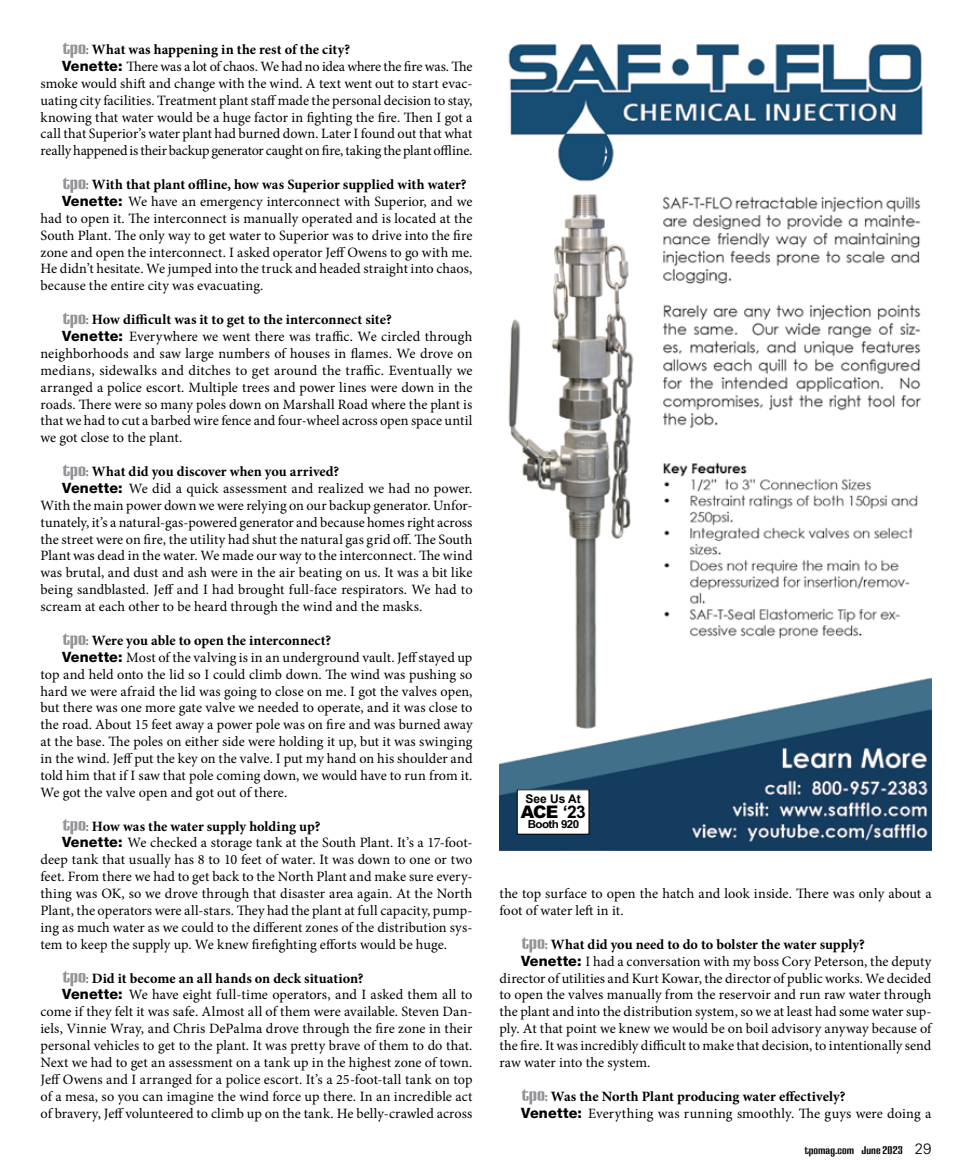
<style>
.page{position:relative;width:972px;height:1175px;background:#fff}
.page>*{position:absolute;margin:0;border:0;box-sizing:border-box;transform-origin:0 0}
.t1{font:900 17.4px "Arial";color:#000}
.t2{font:14.25px/16.8px "Minion Pro";letter-spacing:.005em;color:#000}
.t3{font:700 14.25px "Minion Pro";color:#000}
.t4{font:14.25px "Minion Pro";letter-spacing:-.02em;color:#000}
.t5{font:700 12px "Arial";color:#000}
.t6{font:11.7px "California Grotesk Bld";color:#000}
.t7{font:700 11.1px "Arial Narrow";letter-spacing:-.04em;color:#000;scale:1.28 1}
.s1{color:#808285}
.s2{font-family:"Helvetica Neue LT Std";font-weight:800}
.s3{font-weight:700}
.s4{font-weight:700;color:#808285}
.s5{font-family:"Univers";font-weight:300;font-size:15px}
</style>
<div class="page">
<svg style="left:62px;top:42px;width:23px;height:16px"></svg>
<svg style="left:62px;top:177px;width:23px;height:16px"></svg>
<svg style="left:62px;top:312px;width:23px;height:16px"></svg>
<svg style="left:62px;top:464px;width:23px;height:16px"></svg>
<svg style="left:62px;top:633px;width:23px;height:15px"></svg>
<svg style="left:62px;top:819px;width:23px;height:15px"></svg>
<svg style="left:62px;top:971px;width:23px;height:15px"></svg>
<svg style="left:521px;top:937px;width:23px;height:15px"></svg>
<svg style="left:521px;top:1089px;width:23px;height:15px"></svg>
<img style="left:500px;top:44px;width:432px;height:806px">
<div style="left:517px;top:789px;width:72px;height:45px;background:#fff"></div>
<p class="t3" style="left:85px;top:39px;width:266px"><span class="s1">:</span> What was happening in the rest of the city?</p>
<p class="t4" style="left:62px;top:57px;width:412px"><span class="s2">Venette:</span> There was a lot of chaos. We had no idea where the fire was. The</p>
<p class="t2" style="left:41px;top:75px;width:434px">smoke would shift and change with the wind. A text went out to start evac-</p>
<p class="t2" style="left:41px;top:92px;width:433px">uating city facilities. Treatment plant staff made the personal decision to stay,</p>
<p class="t2" style="left:41px;top:109px;width:434px">knowing that water would be a huge factor in fighting the fire. Then I got a</p>
<p class="t2" style="left:41px;top:125px;width:433px">call that Superior’s water plant had burned down. Later I found out that what</p>
<p class="t4" style="left:41px;top:141px;width:433px">really happened is their backup generator caught on fire, taking the plant offline.</p>
<p class="t3" style="left:85px;top:174px;width:383px"><span class="s1">:</span> With that plant offline, how was Superior supplied with water?</p>
<p class="t2" style="left:62px;top:193px;width:412px"><span class="s2">Venette:</span> We have an emergency interconnect with Superior, and we</p>
<p class="t2" style="left:41px;top:210px;width:433px">had to open it. The interconnect is manually operated and is located at the</p>
<p class="t2" style="left:41px;top:227px;width:434px">South Plant. The only way to get water to Superior was to drive into the fire</p>
<p class="t2" style="left:41px;top:244px;width:434px">zone and open the interconnect. I asked operator Jeff Owens to go with me.</p>
<p class="t2" style="left:41px;top:260px;width:434px">He didn’t hesitate. We jumped into the truck and headed straight into chaos,</p>
<p class="t2" style="left:41px;top:277px;width:224px">because the entire city was evacuating.</p>
<p class="t3" style="left:85px;top:309px;width:308px"><span class="s1">:</span> How difficult was it to get to the interconnect site?</p>
<p class="t2" style="left:62px;top:328px;width:412px"><span class="s2">Venette:</span> Everywhere we went there was traffic. We circled through</p>
<p class="t2" style="left:41px;top:345px;width:434px">neighborhoods and saw large numbers of houses in flames. We drove on</p>
<p class="t2" style="left:41px;top:362px;width:434px">medians, sidewalks and ditches to get around the traffic. Eventually we</p>
<p class="t2" style="left:41px;top:379px;width:434px">arranged a police escort. Multiple trees and power lines were down in the</p>
<p class="t2" style="left:41px;top:395px;width:433px">roads. There were so many poles down on Marshall Road where the plant is</p>
<p class="t2" style="left:41px;top:412px;width:433px">that we had to cut a barbed wire fence and four-wheel across open space until</p>
<p class="t2" style="left:41px;top:429px;width:143px">we got close to the plant.</p>
<p class="t3" style="left:85px;top:461px;width:255px"><span class="s1">:</span> What did you discover when you arrived?</p>
<p class="t2" style="left:62px;top:480px;width:412px"><span class="s2">Venette:</span> We did a quick assessment and realized we had no power.</p>
<p class="t2" style="left:41px;top:497px;width:434px">With the main power down we were relying on our backup generator. Unfor-</p>
<p class="t2" style="left:41px;top:514px;width:434px">tunately, it’s a natural-gas-powered generator and because homes right across</p>
<p class="t2" style="left:41px;top:530px;width:433px">the street were on fire, the utility had shut the natural gas grid off. The South</p>
<p class="t2" style="left:41px;top:547px;width:434px">Plant was dead in the water. We made our way to the interconnect. The wind</p>
<p class="t2" style="left:41px;top:564px;width:433px">was brutal, and dust and ash were in the air beating on us. It was a bit like</p>
<p class="t2" style="left:41px;top:581px;width:434px">being sandblasted. Jeff and I had brought full-face respirators. We had to</p>
<p class="t2" style="left:41px;top:598px;width:383px">scream at each other to be heard through the wind and the masks.</p>
<p class="t3" style="left:85px;top:630px;width:247px"><span class="s1">:</span> Were you able to open the interconnect?</p>
<p class="t2" style="left:62px;top:649px;width:412px"><span class="s2">Venette:</span> Most of the valving is in an underground vault. Jeff stayed up</p>
<p class="t2" style="left:41px;top:665px;width:433px">top and held onto the lid so I could climb down. The wind was pushing so</p>
<p class="t2" style="left:41px;top:682px;width:434px">hard we were afraid the lid was going to close on me. I got the valves open,</p>
<p class="t2" style="left:41px;top:699px;width:433px">but there was one more gate valve we needed to operate, and it was close to</p>
<p class="t2" style="left:41px;top:716px;width:434px">the road. About 15 feet away a power pole was on fire and was burned away</p>
<p class="t2" style="left:41px;top:733px;width:434px">at the base. The poles on either side were holding it up, but it was swinging</p>
<p class="t2" style="left:41px;top:750px;width:434px">in the wind. Jeff put the key on the valve. I put my hand on his shoulder and</p>
<p class="t2" style="left:41px;top:767px;width:434px">told him that if I saw that pole coming down, we would have to run from it.</p>
<p class="t2" style="left:41px;top:784px;width:248px">We got the valve open and got out of there.</p>
<p class="t3" style="left:85px;top:816px;width:237px"><span class="s1">:</span> How was the water supply holding up?</p>
<p class="t2" style="left:62px;top:834px;width:412px"><span class="s2">Venette:</span> We checked a storage tank at the South Plant. It’s a 17-foot-</p>
<p class="t2" style="left:41px;top:851px;width:434px">deep tank that usually has 8 to 10 feet of water. It was down to one or two</p>
<p class="t2" style="left:41px;top:868px;width:434px">feet. From there we had to get back to the North Plant and make sure every-</p>
<p class="t2" style="left:41px;top:885px;width:434px">thing was OK, so we drove through that disaster area again. At the North</p>
<p class="t2" style="left:41px;top:902px;width:434px">Plant, the operators were all-stars. They had the plant at full capacity, pump-</p>
<p class="t2" style="left:41px;top:919px;width:434px">ing as much water as we could to the different zones of the distribution sys-</p>
<p class="t2" style="left:41px;top:935px;width:408px">tem to keep the supply up. We knew firefighting efforts would be huge.</p>
<p class="t3" style="left:85px;top:968px;width:280px"><span class="s1">:</span> Did it become an all hands on deck situation?</p>
<p class="t2" style="left:62px;top:986px;width:412px"><span class="s2">Venette:</span> We have eight full-time operators, and I asked them all to</p>
<p class="t2" style="left:41px;top:1003px;width:434px">come if they felt it was safe. Almost all of them were available. Steven Dan-</p>
<p class="t2" style="left:41px;top:1020px;width:433px">iels, Vinnie Wray, and Chris DePalma drove through the fire zone in their</p>
<p class="t2" style="left:41px;top:1037px;width:434px">personal vehicles to get to the plant. It was pretty brave of them to do that.</p>
<p class="t2" style="left:41px;top:1054px;width:433px">Next we had to get an assessment on a tank up in the highest zone of town.</p>
<p class="t2" style="left:41px;top:1070px;width:434px">Jeff Owens and I arranged for a police escort. It’s a 25-foot-tall tank on top</p>
<p class="t2" style="left:41px;top:1087px;width:433px">of a mesa, so you can imagine the wind force up there. In an incredible act</p>
<p class="t2" style="left:41px;top:1104px;width:433px">of bravery, Jeff volunteered to climb up on the tank. He belly-crawled across</p>
<p class="t5" style="left:525px;top:790px;width:57px">See Us At</p>
<p class="t1" style="left:521px;top:800px;width:67px">ACE <span class="s3">‘23</span></p>
<p class="t7" style="left:528px;top:816px;width:42px">Booth 920</p>
<p class="t2" style="left:500px;top:885px;width:434px">the top surface to open the hatch and look inside. There was only about a foot of water left in it.</p>
<p class="t3" style="left:544px;top:934px;width:322px"><span class="s1">:</span> What did you need to do to bolster the water supply?</p>
<p class="t2" style="left:521px;top:952px;width:412px"><span class="s2">Venette:</span> I had a conversation with my boss Cory Peterson, the deputy</p>
<p class="t2" style="left:500px;top:969px;width:433px">director of utilities and Kurt Kowar, the director of public works. We decided</p>
<p class="t2" style="left:500px;top:986px;width:433px">to open the valves manually from the reservoir and run raw water through</p>
<p class="t2" style="left:500px;top:1003px;width:434px">the plant and into the distribution system, so we at least had some water sup-</p>
<p class="t2" style="left:500px;top:1020px;width:433px">ply. At that point we knew we would be on boil advisory anyway because of</p>
<p class="t2" style="left:500px;top:1037px;width:433px">the fire. It was incredibly difficult to make that decision, to intentionally send</p>
<p class="t2" style="left:500px;top:1054px;width:152px">raw water into the system.</p>
<p class="t2" style="left:521px;top:1087px;width:412px;text-indent:23px"><span class="s4">:</span> <span class="s3">Was the North Plant producing water effectively?<br></span><span class="s2">Venette:</span> Everything was running smoothly. The guys were doing a</p>
<p class="t6" style="left:804px;top:1142px;width:129px">tpomag.com June 2023 <span class="s5">29</span></p>
</div>
